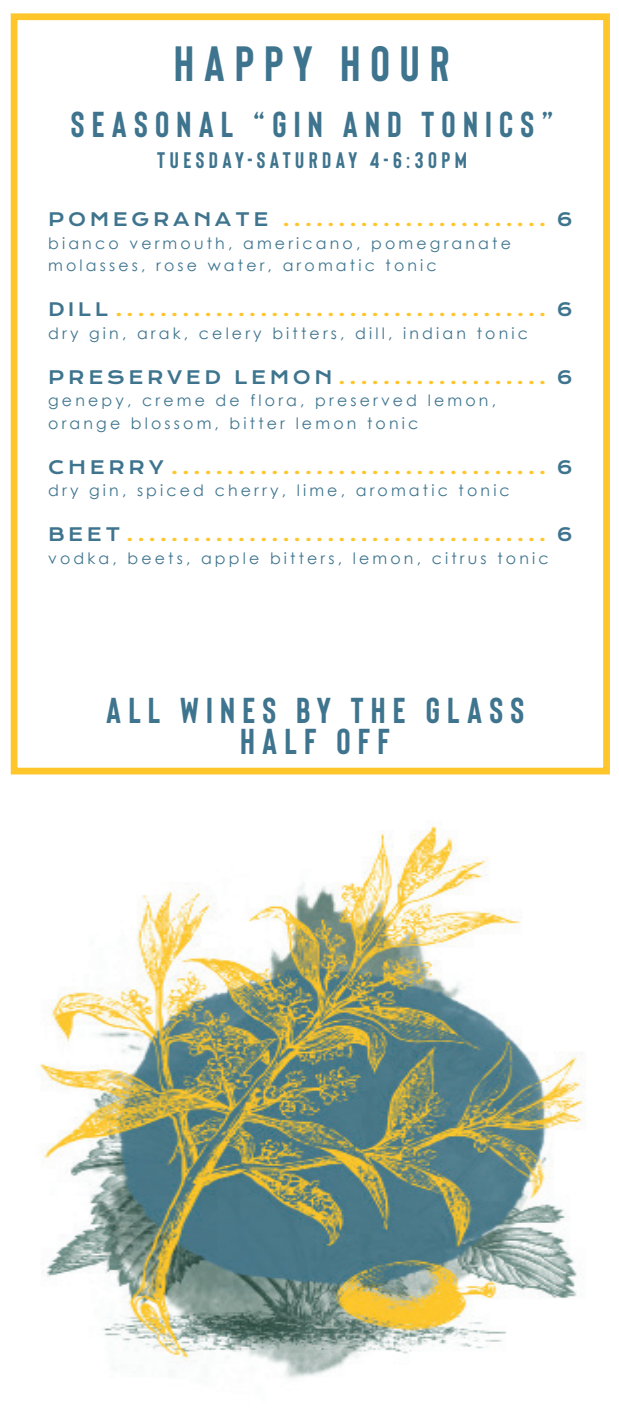
<style>
.page{position:relative;width:619px;height:1422px;background:#fff}
.page>*{position:absolute;margin:0;border:0;box-sizing:border-box;transform-origin:0 0}
.t1{font:700 49.5px "Bison";letter-spacing:.2em;color:#3e748e}
.t2{font:700 36px/31.5px "Bison";letter-spacing:.2em;color:#3e748e;text-align:center}
.t3{font:700 22.5px "Bison";letter-spacing:.2em;color:#3e748e}
.t4{font:18px "Krona One";letter-spacing:.2em;color:#fec62a}
.t5{font:15.75px/22.5px "Century Gothic";letter-spacing:.2em;color:#3e748e}
.s1{color:#3e748e}
</style>
<div class="page">
<div style="left:11px;top:13px;width:598px;height:761px;border:7px solid #fec62a"></div>
<img style="left:40px;top:826px;width:546px;height:552px">
<h1 class="t1" style="left:174px;top:36px;width:277px">HAPPY HOUR</h1>
<h2 class="t2" style="left:71px;top:109px;width:483px">SEASONAL “GIN AND TONICS”</h2>
<h3 class="t3" style="left:157px;top:148px;width:311px">TUESDAY-SATURDAY 4-6:30PM</h3>
<p class="t4" style="left:48px;top:208px;width:526px"><span class="s1">POMEGRANATE</span> ........................ <span class="s1">6</span></p>
<p class="t5" style="left:48px;top:231px;width:464px">bianco vermouth, americano, pomegranate molasses, rose water, aromatic tonic</p>
<p class="t4" style="left:48px;top:298px;width:526px"><span class="s1">DILL</span> ....................................... <span class="s1">6</span></p>
<p class="t5" style="left:48px;top:321px;width:481px">dry gin, arak, celery bitters, dill, indian tonic</p>
<p class="t4" style="left:48px;top:366px;width:526px"><span class="s1">PRESERVED LEMON</span>................... <span class="s1">6</span></p>
<p class="t5" style="left:48px;top:389px;width:449px">genepy, creme de flora, preserved lemon, orange blossom, bitter lemon tonic</p>
<p class="t4" style="left:48px;top:456px;width:526px"><span class="s1">CHERRY</span> .................................. <span class="s1">6</span></p>
<p class="t5" style="left:48px;top:479px;width:463px">dry gin, spiced cherry, lime, aromatic tonic</p>
<p class="t4" style="left:48px;top:523px;width:526px"><span class="s1">BEET</span> ...................................... <span class="s1">6</span></p>
<p class="t5" style="left:48px;top:546px;width:501px">vodka, beets, apple bitters, lemon, citrus tonic</p>
<h2 class="t2" style="left:106px;top:695px;width:419px">ALL WINES BY THE GLASS<br>HALF OFF</h2>
</div>
